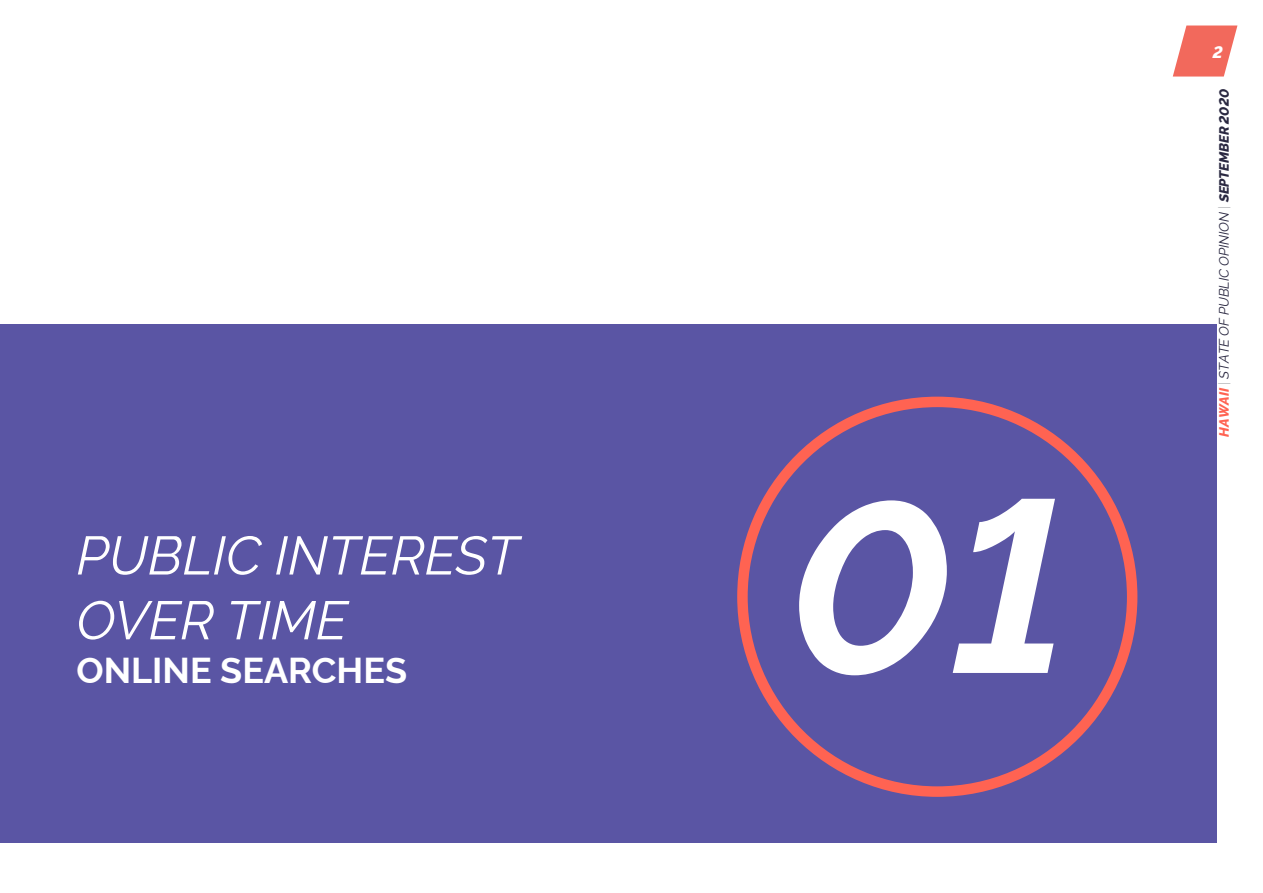
<style>
.page{position:relative;width:1263px;height:893px;background:#fff}
.page>*{position:absolute;margin:0;border:0;box-sizing:border-box;transform-origin:0 0}
.t1{font:italic 700 243px "Rawline";color:#fff}
.t2{font:italic 54px/64.8px "Rawline";color:#fff}
.t3{font:700 36px "Rawline";color:#fff}
.t4{font:italic 800 16.5px "Rawline";color:#fff}
.t5{font:italic 13.5px "Rawline";letter-spacing:-.005em;color:#2a2841}
.s1{font-weight:800;color:#ff6352}
.s2{font-style:normal;color:#babbbe}
.s3{font-weight:800}
</style>
<div class="page">
<div style="left:0;top:325px;width:1216px;height:518px;background:#5a55a4"></div>
<svg style="left:1173px;top:26px;width:64px;height:51px"></svg>
<div style="left:737px;top:397px;width:400px;height:400px;border:10px solid #ff6352;border-radius:50%"></div>
<p class="t2" style="left:77px;top:517px;width:443px">PUBLIC INTEREST<br>OVER TIME</p>
<p class="t3" style="left:77px;top:642px;width:332px">ONLINE SEARCHES</p>
<p class="t1" style="left:788px;top:397px;width:281px">01</p>
<p class="t4" style="left:1213px;top:39px;width:11px">2</p>
<p class="t5" style="left:1213px;top:437px;width:349px;rotate:-90deg"><span class="s1">HAWAII</span> <span class="s2">|</span> STATE OF PUBLIC OPINION <span class="s2">|</span> <span class="s3">SEPTEMBER 2020</span></p>
</div>
